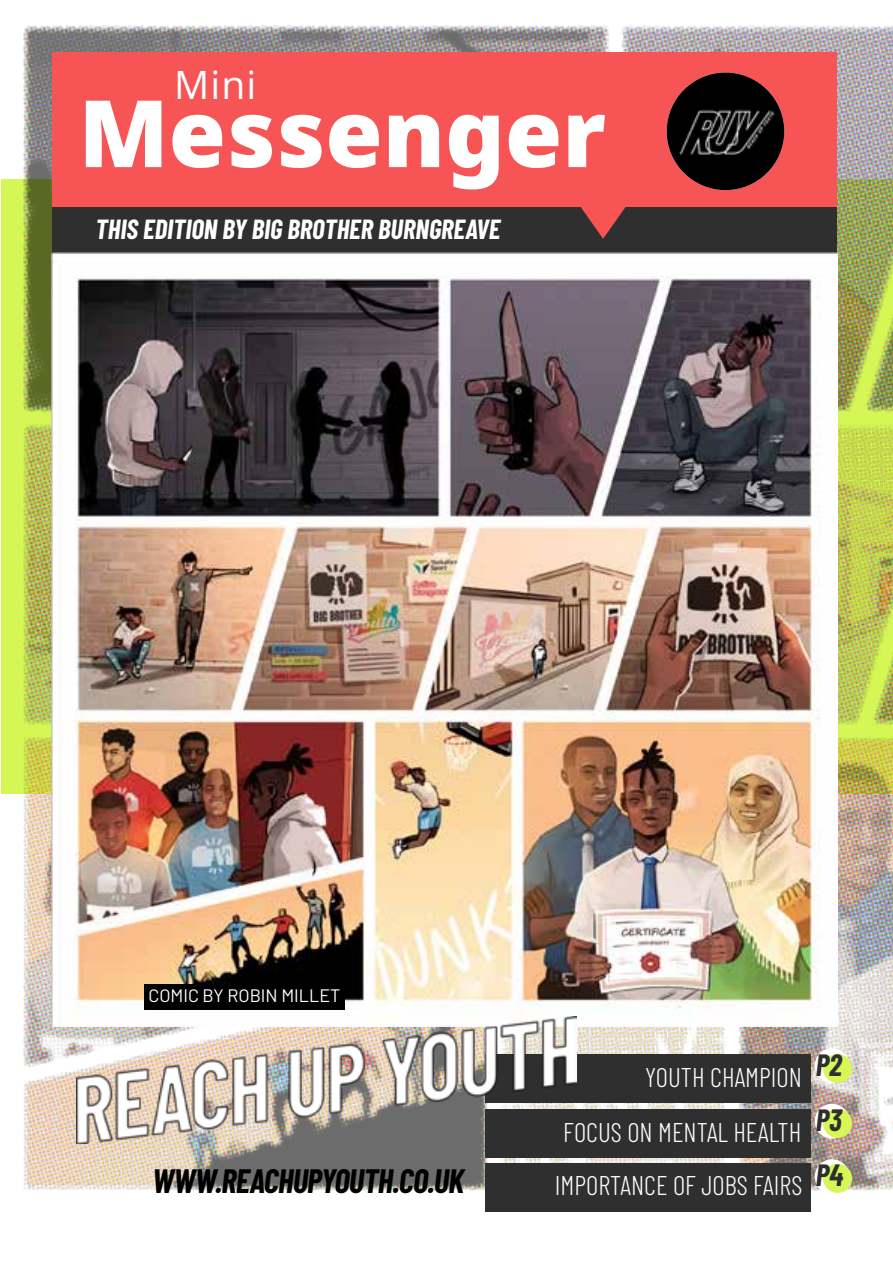
<style>
.page{position:relative;width:893px;height:1263px;background:#fff}
.page>*{position:absolute;margin:0;border:0;box-sizing:border-box;transform-origin:0 0}
.t1{font:800 93px "Open Sans";color:#fff}
.t2{font:39px "Open Sans";color:#fff}
.t3{font:italic 700 33px "Barlow Condensed";letter-spacing:-.02em;color:#000}
.t4{font:italic 700 30px/55.5px "Barlow Condensed";color:#2f2f2f}
.t5{font:300 27px/54.3px "Barlow Condensed";color:#fff;text-align:right}
.t6{font:italic 700 27px "Barlow Condensed";color:#fff}
.t7{font:18px "Barlow";color:#fff}
</style>
<div class="page">
<div style="left:1px;top:179px;width:892px;height:614px;background:#d5f755"></div>
<img style="left:24px;top:26px;width:869px;height:1164px">
<div style="left:52px;top:189px;width:785px;height:109px;background:#2f2f2f"></div>
<div style="left:815px;top:1159px;width:35px;height:35px;background:#fff;border-radius:50%"></div>
<div style="left:815px;top:1104px;width:35px;height:34px;background:#fff;border-radius:50%"></div>
<div style="left:815px;top:1048px;width:35px;height:35px;background:#fff;border-radius:50%"></div>
<div style="left:52px;top:52px;width:785px;height:155px;background:#f75555"></div>
<img style="left:52px;top:252px;width:786px;height:774px">
<div style="left:485px;top:1054px;width:326px;height:48px;background:#2f2f2f"></div>
<div style="left:485px;top:1109px;width:326px;height:48px;background:#2f2f2f"></div>
<div style="left:485px;top:1163px;width:326px;height:49px;background:#2f2f2f"></div>
<div style="left:823px;top:1054px;width:29px;height:29px;background:#d6f755;border-radius:50%"></div>
<div style="left:823px;top:1109px;width:29px;height:29px;background:#d6f755;border-radius:50%"></div>
<div style="left:823px;top:1164px;width:29px;height:29px;background:#d6f755;border-radius:50%"></div>
<svg style="left:580px;top:207px;width:46px;height:32px"></svg>
<img style="left:77px;top:1017px;width:499px;height:126px">
<img style="left:667px;top:73px;width:117px;height:117px;border-radius:59px">
<div style="left:144px;top:984px;width:201px;height:25px;background:#000"></div>
<h2 class="t2" style="left:174px;top:58px;width:84px">Mini</h2>
<h1 class="t1" style="left:79px;top:63px;width:529px">Messenger</h1>
<p class="t6" style="left:96px;top:210px;width:406px">THIS EDITION BY BIG BROTHER BURNGREAVE</p>
<p class="t7" style="left:148px;top:982px;width:194px">COMIC BY ROBIN MILLET</p>
<p class="t4" style="left:816px;top:1035px;width:28px">P2<br>P3</p>
<p class="t5" style="left:555px;top:1048px;width:249px">YOUTH CHAMPION<br>FOCUS ON MENTAL HEALTH<br>IMPORTANCE OF JOBS FAIRS</p>
<p class="t3" style="left:152px;top:1158px;width:314px">WWW.REACHUPYOUTH.CO.UK</p>
<p class="t4" style="left:816px;top:1145px;width:29px">P4</p>
</div>
